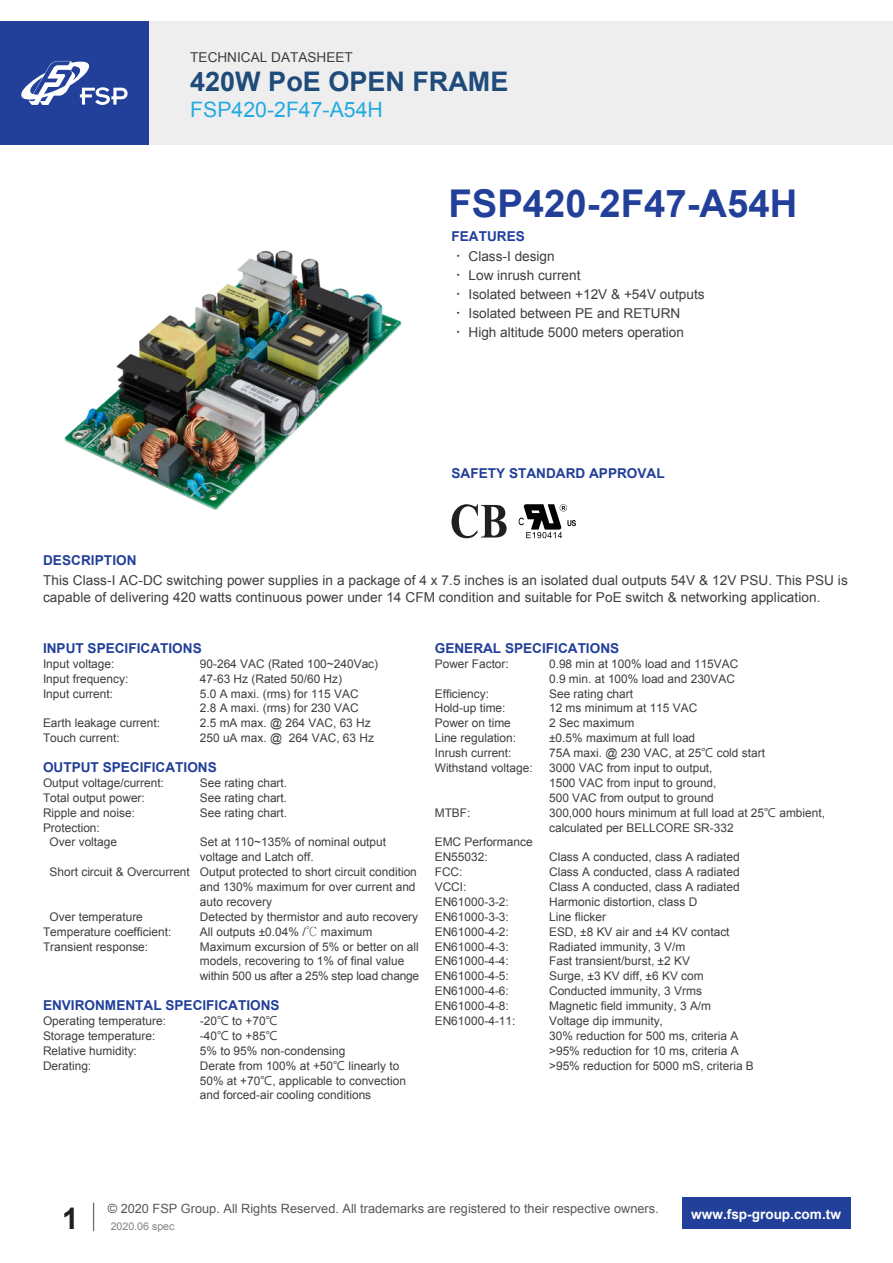
<style>
.page{position:relative;width:893px;height:1263px;background:#fff}
.page>*{position:absolute;margin:0;border:0;box-sizing:border-box;transform-origin:0 0}
.t1{font:700 38.25px "Arial";color:#223f99}
.t2{font:700 29.7px "Arial";color:#231f20}
.t3{font:700 27px "Arial";color:#1e4b7a}
.t4{font:21.3px "Arial";color:#24aae1}
.t5{font:13.65px/19.2px "Arial";letter-spacing:.005em;color:#3e3e3f}
.t6{font:700 13.65px "Arial";color:#223f99}
.t7{font:700 13.65px "Arial";color:#fff}
.t8{font:12.75px "Arial";color:#57585a}
.t9{font:11.85px/14.9px "Arial";color:#3e3e3f}
.t10{font:10.65px "Arial";color:#808285}
.s1{font-weight:700;color:#223f99}
.s2{font-family:"Adobe Ming Std";font-weight:300}
.s3{font-family:"Microsoft Jheng Hei"}
</style>
<div class="page">
<img style="left:64px;top:250px;width:338px;height:260px">
<svg style="left:93px;top:1202px;width:1px;height:29px"></svg>
<div style="left:682px;top:1197px;width:168px;height:32px;background:#223f99"></div>
<div style="left:0;top:21px;width:893px;height:124px;background:#eeeeef"></div>
<div style="left:0;top:21px;width:149px;height:124px;background:#223f99"></div>
<svg style="left:21px;top:61px;width:107px;height:44px"></svg>
<svg style="left:452px;top:504px;width:55px;height:34px"></svg>
<svg style="left:519px;top:504px;width:57px;height:34px"></svg>
<p class="t5" style="left:190px;top:47px;width:164px">TECHNICAL DATASHEET</p>
<h3 class="t3" style="left:190px;top:64px;width:320px">420W PoE OPEN FRAME</h3>
<h3 class="t4" style="left:190px;top:95px;width:194px">FSP420-2F47-A54H</h3>
<h1 class="t1" style="left:449px;top:178px;width:350px">FSP420-2F47-A54H</h1>
<p class="t5" style="left:452px;top:227px;width:255px"><span class="s1">FEATURES<br></span><span class="s2">‧</span> Class-I design<br><span class="s2">‧</span> Low inrush current<br><span class="s2">‧</span> Isolated between +12V &amp; +54V outputs <span class="s2">‧</span> Isolated between PE and RETURN<br><span class="s2">‧</span> High altitude 5000 meters operation</p>
<p class="t6" style="left:452px;top:464px;width:215px">SAFETY STANDARD APPROVAL</p>
<p class="t6" style="left:43px;top:552px;width:95px">DESCRIPTION</p>
<p class="t5" style="left:43px;top:571px;width:806px;line-height:17px">This Class-I AC-DC switching power supplies in a package of 4 x 7.5 inches is an isolated dual outputs 54V &amp; 12V PSU. This PSU is capable of delivering 420 watts continuous power under 14 CFM condition and suitable for PoE switch &amp; networking application.</p>
<p class="t6" style="left:43px;top:639px;width:160px">INPUT SPECIFICATIONS</p>
<p class="t9" style="left:43px;top:656px;width:87px">Input voltage:<br>Input frequency:<br>Input current:</p>
<p class="t9" style="left:43px;top:716px;width:119px">Earth leakage current:<br>Touch current:</p>
<p class="t6" style="left:43px;top:758px;width:175px">OUTPUT SPECIFICATIONS</p>
<p class="t9" style="left:43px;top:775px;width:123px">Output voltage/current:</p>
<p class="t9" style="left:43px;top:790px;width:103px">Total output power:</p>
<p class="t9" style="left:43px;top:805px;width:93px">Ripple and noise:</p>
<p class="t9" style="left:43px;top:820px;width:58px">Protection:</p>
<p class="t9" style="left:50px;top:835px;width:69px">Over voltage</p>
<p class="t9" style="left:50px;top:865px;width:142px">Short circuit &amp; Overcurrent</p>
<p class="t9" style="left:43px;top:909px;width:130px;text-indent:7px">Over temperature<br>Temperature coefficient:<br>Transient response:</p>
<p class="t6" style="left:435px;top:639px;width:186px">GENERAL SPECIFICATIONS</p>
<p class="t9" style="left:435px;top:656px;width:76px">Power Factor:</p>
<p class="t9" style="left:435px;top:686px;width:99px">Efficiency:<br>Hold-up time:<br>Power on time<br>Line regulation:<br>Inrush current:<br>Withstand voltage:</p>
<p class="t9" style="left:435px;top:805px;width:37px">MTBF:</p>
<p class="t9" style="left:435px;top:835px;width:99px">EMC Performance<br>EN55032:<br>FCC:<br>VCCI:<br>EN61000-3-2:<br>EN61000-3-3:<br>EN61000-4-2:<br>EN61000-4-3:<br>EN61000-4-4:<br>EN61000-4-5:<br>EN61000-4-6:<br>EN61000-4-8:<br>EN61000-4-11:</p>
<p class="t9" style="left:549px;top:656px;width:277px">0.98 min at 100% load and 115VAC<br>0.9 min. at 100% load and 230VAC<br>See rating chart<br>12 ms minimum at 115 VAC<br>2 Sec maximum<br>±0.5% maximum at full load<br>75A maxi. @ 230 VAC, at 25<span class="s3">℃</span> cold start<br>3000 VAC from input to output,<br>1500 VAC from input to ground,<br>500 VAC from output to ground<br>300,000 hours minimum at full load at 25<span class="s3">℃</span> ambient, calculated per BELLCORE SR-332</p>
<p class="t9" style="left:549px;top:850px;width:206px">Class A conducted, class A radiated<br>Class A conducted, class A radiated<br>Class A conducted, class A radiated<br>Harmonic distortion, class D<br>Line flicker<br>ESD, ±8 KV air and ±4 KV contact<br>Radiated immunity, 3 V/m<br>Fast transient/burst, ±2 KV<br>Surge, ±3 KV diff, ±6 KV com<br>Conducted immunity, 3 Vrms<br>Magnetic field immunity, 3 A/m<br>Voltage dip immunity,<br>30% reduction for 500 ms, criteria A &gt;95% reduction for 10 ms, criteria A &gt;95% reduction for 5000 mS, criteria B</p>
<p class="t9" style="left:200px;top:656px;width:180px">90-264 VAC (Rated 100~240Vac)<br>47-63 Hz (Rated 50/60 Hz)<br>5.0 A maxi. (rms) for 115 VAC<br>2.8 A maxi. (rms) for 230 VAC<br>2.5 mA max. @ 264 VAC, 63 Hz<br>250 uA max. @ 264 VAC, 63 Hz</p>
<p class="t9" style="left:200px;top:775px;width:89px;text-align:justify">See rating chart.<br>See rating chart.<br>See rating chart.</p>
<p class="t9" style="left:200px;top:835px;width:221px">Set at 110~135% of nominal output voltage and Latch off.<br>Output protected to short circuit condition and 130% maximum for over current and auto recovery<br>Detected by thermistor and auto recovery All outputs ±0.04% /<span class="s2">℃</span> maximum Maximum excursion of 5% or better on all models, recovering to 1% of final value within 500 us after a 25% step load change</p>
<p class="t9" style="left:200px;top:1013px;width:208px">-20<span class="s3">℃</span> to +70<span class="s3">℃<br></span>-40<span class="s3">℃</span> to +85<span class="s3">℃<br></span>5% to 95% non-condensing<br>Derate from 100% at +50<span class="s3">℃</span> linearly to<br>50% at +70<span class="s3">℃</span>, applicable to convection and forced-air cooling conditions</p>
<p class="t6" style="left:43px;top:996px;width:238px">ENVIRONMENTAL SPECIFICATIONS</p>
<p class="t9" style="left:43px;top:1013px;width:125px">Operating temperature:<br>Storage temperature:<br>Relative humidity:<br>Derating:</p>
<p class="t8" style="left:108px;top:1200px;width:553px">© 2020 FSP Group. All Rights Reserved. All trademarks are registered to their respective owners.</p>
<p class="t10" style="left:111px;top:1219px;width:65px">2020.06 spec</p>
<h2 class="t2" style="left:62px;top:1199px;width:18px">1</h2>
<p class="t7" style="left:691px;top:1205px;width:151px">www.fsp-group.com.tw</p>
</div>
